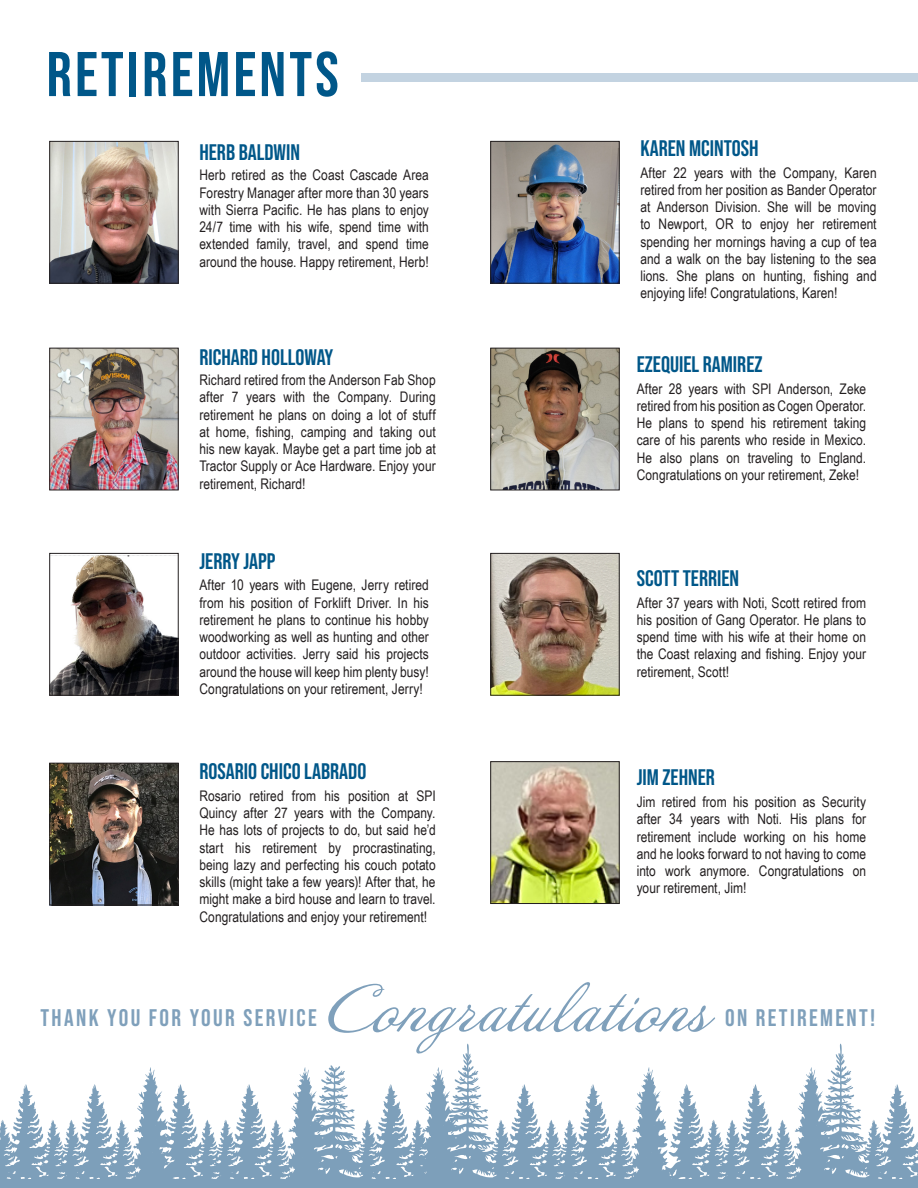
<style>
.page{position:relative;width:918px;height:1188px;background:#fff}
.page>*{position:absolute;margin:0;border:0;box-sizing:border-box;transform-origin:0 0}
.Inner_Page_Headlines{font:700 63px "Bebas Neue Pro";letter-spacing:.05em;color:#005789}
.Inner_Page_Headlines-2{font:60px "Annabelle JF";letter-spacing:.01em;color:#7fa0bb}
.Inner_Page_Headlines-3{font:700 24px "Bebas Neue Pro";letter-spacing:.1em;color:#7fa0bb}
.Retuiree_names{font:700 22.5px "Bebas Neue Pro";color:#005789}
.Retiree_bio{font:14.7px/17.2px "Arial Narrow";letter-spacing:.005em;color:#231f20;text-align:justify}
</style>
<div class="page">
<div style="left:361px;top:74px;width:557px;height:8px;background:#c3d3e1"></div>
<svg style="left:0;top:1043px;width:918px;height:136px"></svg>
<div style="left:0;top:1179px;width:918px;height:9px;background:#7d9fba"></div>
<img style="left:492px;top:143px;width:125px;height:138px">
<div style="left:490px;top:141px;width:129px;height:142px;border:1px solid #231f20"></div>
<img style="left:52px;top:143px;width:124px;height:138px">
<div style="left:50px;top:141px;width:128px;height:142px;border:1px solid #231f20"></div>
<img style="left:52px;top:765px;width:124px;height:138px">
<div style="left:50px;top:763px;width:128px;height:142px;border:1px solid #231f20"></div>
<img style="left:52px;top:350px;width:124px;height:138px">
<div style="left:50px;top:348px;width:128px;height:142px;border:1px solid #231f20"></div>
<img style="left:492px;top:350px;width:125px;height:138px">
<div style="left:490px;top:348px;width:129px;height:142px;border:1px solid #231f20"></div>
<img style="left:492px;top:555px;width:125px;height:138px">
<div style="left:490px;top:553px;width:129px;height:142px;border:1px solid #231f20"></div>
<img style="left:492px;top:763px;width:125px;height:139px">
<div style="left:490px;top:761px;width:129px;height:143px;border:1px solid #231f20"></div>
<img style="left:52px;top:555px;width:124px;height:138px">
<div style="left:50px;top:553px;width:128px;height:142px;border:1px solid #231f20"></div>
<p class="Inner_Page_Headlines" style="left:46px;top:38px;width:294px">RETIREMENTS</p>
<p class="Retuiree_names" style="left:199px;top:139px;width:102px">HERB BALDWIN</p>
<p class="Retiree_bio" style="left:199px;top:166px;width:231px">Herb retired as the Coast Cascade Area Forestry Manager after more than 30 years with Sierra Pacific. He has plans to enjoy 24/7 time with his wife, spend time with extended family, travel, and spend time around the house. Happy retirement, Herb!</p>
<p class="Retuiree_names" style="left:199px;top:344px;width:136px">RICHARD HOLLOWAY</p>
<p class="Retiree_bio" style="left:199px;top:371px;width:238px">Richard retired from the Anderson Fab Shop after 7 years with the Company. During retirement he plans on doing a lot of stuff at home, fishing, camping and taking out his new kayak. Maybe get a part time job at Tractor Supply or Ace Hardware. Enjoy your retirement, Richard!</p>
<p class="Retuiree_names" style="left:199px;top:548px;width:78px">JERRY JAPP</p>
<p class="Retiree_bio" style="left:199px;top:576px;width:231px">After 10 years with Eugene, Jerry retired from his position of Forklift Driver. In his retirement he plans to continue his hobby woodworking as well as hunting and other outdoor activities. Jerry said his projects around the house will keep him plenty busy!<br>Congratulations on your retirement, Jerry!</p>
<p class="Retuiree_names" style="left:199px;top:758px;width:168px">ROSARIO CHICO LABRADO</p>
<p class="Retiree_bio" style="left:199px;top:787px;width:238px">Rosario retired from his position at SPI Quincy after 27 years with the Company.<br>He has lots of projects to do, but said he’d start his retirement by procrastinating, being lazy and perfecting his couch potato skills (might take a few years)! After that, he might make a bird house and learn to travel.<br>Congratulations and enjoy your retirement!</p>
<p class="Retuiree_names" style="left:640px;top:135px;width:120px">KAREN MCINTOSH</p>
<p class="Retiree_bio" style="left:640px;top:163px;width:238px">After 22 years with the Company, Karen retired from her position as Bander Operator at Anderson Division. She will be moving to Newport, OR to enjoy her retirement spending her mornings having a cup of tea and a walk on the bay listening to the sea lions. She plans on hunting, fishing and enjoying life! Congratulations, Karen!</p>
<p class="Retuiree_names" style="left:637px;top:351px;width:127px">EZEQUIEL RAMIREZ</p>
<p class="Retiree_bio" style="left:637px;top:379px;width:231px">After 28 years with SPI Anderson, Zeke retired from his position as Cogen Operator.<br>He plans to spend his retirement taking care of his parents who reside in Mexico.<br>He also plans on traveling to England.<br>Congratulations on your retirement, Zeke!</p>
<p class="Retuiree_names" style="left:637px;top:565px;width:104px">SCOTT TERRIEN</p>
<p class="Retiree_bio" style="left:637px;top:593px;width:231px">After 37 years with Noti, Scott retired from his position of Gang Operator. He plans to spend time with his wife at their home on the Coast relaxing and fishing. Enjoy your retirement, Scott!</p>
<p class="Retuiree_names" style="left:637px;top:765px;width:80px">JIM ZEHNER</p>
<p class="Retiree_bio" style="left:637px;top:793px;width:231px">Jim retired from his position as Security after 34 years with Noti. His plans for retirement include working on his home and he looks forward to not having to come into work anymore. Congratulations on your retirement, Jim!</p>
<p class="Inner_Page_Headlines-3" style="left:40px;top:1004px;width:278px">THANK YOU FOR YOUR SERVICE</p>
<p class="Inner_Page_Headlines-2" style="left:328px;top:972px;width:383px">Congratulations</p>
<p class="Inner_Page_Headlines-3" style="left:725px;top:1004px;width:152px">ON RETIREMENT!</p>
</div>
